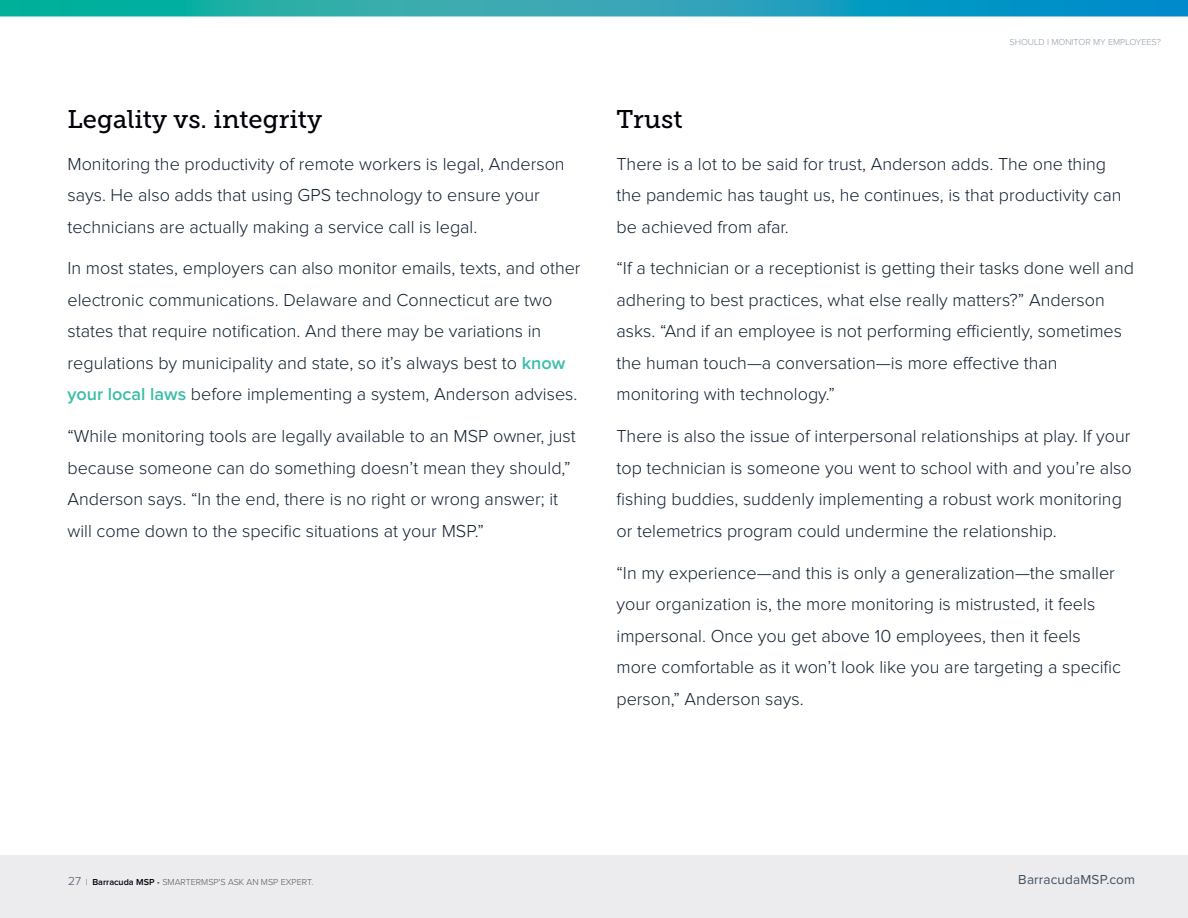
<style>
.page{position:relative;width:1188px;height:918px;background:#fff}
.page>*{position:absolute;margin:0;border:0;box-sizing:border-box;transform-origin:0 0}
.t1{font:25.5px "Museo Slab 500";color:#00000a}
.t2{font:300 18px/31.5px "Proxima Nova";color:#111f32}
.t3{font:13.5px "Proxima Nova";letter-spacing:.015em;color:#425160}
.t4{font:300 9px "Proxima Nova";color:#58595b}
.t5{font:300 9px "Proxima Nova";color:#919daa}
.s1{font-weight:600;color:#3bbda9}
.s2{font-size:12px;color:#425160}
.s3{font-weight:600;color:#00000a}
</style>
<div class="page">
<div style="left:0;top:855px;width:1188px;height:63px;background:#ecebee"></div>
<svg style="left:0;top:0;width:1188px;height:16px;background:#1aa3b4"></svg>
<h1 class="t1" style="left:68px;top:104px;width:256px">Legality vs. integrity</h1>
<p class="t2" style="left:68px;top:148px;width:499px">M onitoring the productivity of remote workers is legal, Anderson says. He also adds that using GPS technology to ensure your technicians are actually making a service call is legal.</p>
<p class="t2" style="left:68px;top:253px;width:515px">In most states, employers can also monitor emails, texts, and other electronic communications. Delaware and Connecticut are two states that require notification. And there may be variations in regulations by municipality and state, so it’s always best to <span class="s1">know your local laws</span> before implementing a system, Anderson advises.</p>
<p class="t2" style="left:68px;top:421px;width:510px">“While monitoring tools are legally available to an MSP owner, just because someone can do something doesn’t mean they should,” Anderson says. “In the end, there is no right or wrong answer; it will come down to the specific situations at your MSP.”</p>
<p class="t5" style="left:1010px;top:37px;width:153px">Should I monitor my employees?</p>
<h1 class="t1" style="left:616px;top:104px;width:68px">Trust</h1>
<p class="t2" style="left:616px;top:148px;width:507px">There is a lot to be said for trust, Anderson adds. The one thing the pandemic has taught us, he continues, is that productivity can be achieved from afar.</p>
<p class="t2" style="left:616px;top:253px;width:519px">“If a technician or a receptionist is getting their tasks done well and adhering to best practices, what else really matters?” Anderson asks. “And if an employee is not performing efficiently, sometimes the human touch—a conversation—is more effective than monitoring with technology.”</p>
<p class="t2" style="left:616px;top:421px;width:517px">There is also the issue of interpersonal relationships at play. If your top technician is someone you went to school with and you’re also fishing buddies, suddenly implementing a robust work monitoring or telemetrics program could undermine the relationship.</p>
<p class="t2" style="left:616px;top:558px;width:506px">“In my experience—and this is only a generalization—the smaller your organization is, the more monitoring is mistrusted, it feels impersonal. Once you get above 10 employees, then it feels more comfortable as it won’t look like you are targeting a specific person,” Anderson says.</p>
<p class="t4" style="left:68px;top:877px;width:247px"><span class="s2">27</span> | <span class="s3">Barracuda MSP</span> • SmarterMSP's As k an MSP Expert.</p>
<p class="t3" style="left:1018px;top:869px;width:118px">BarracudaMSP.com</p>
</div>
